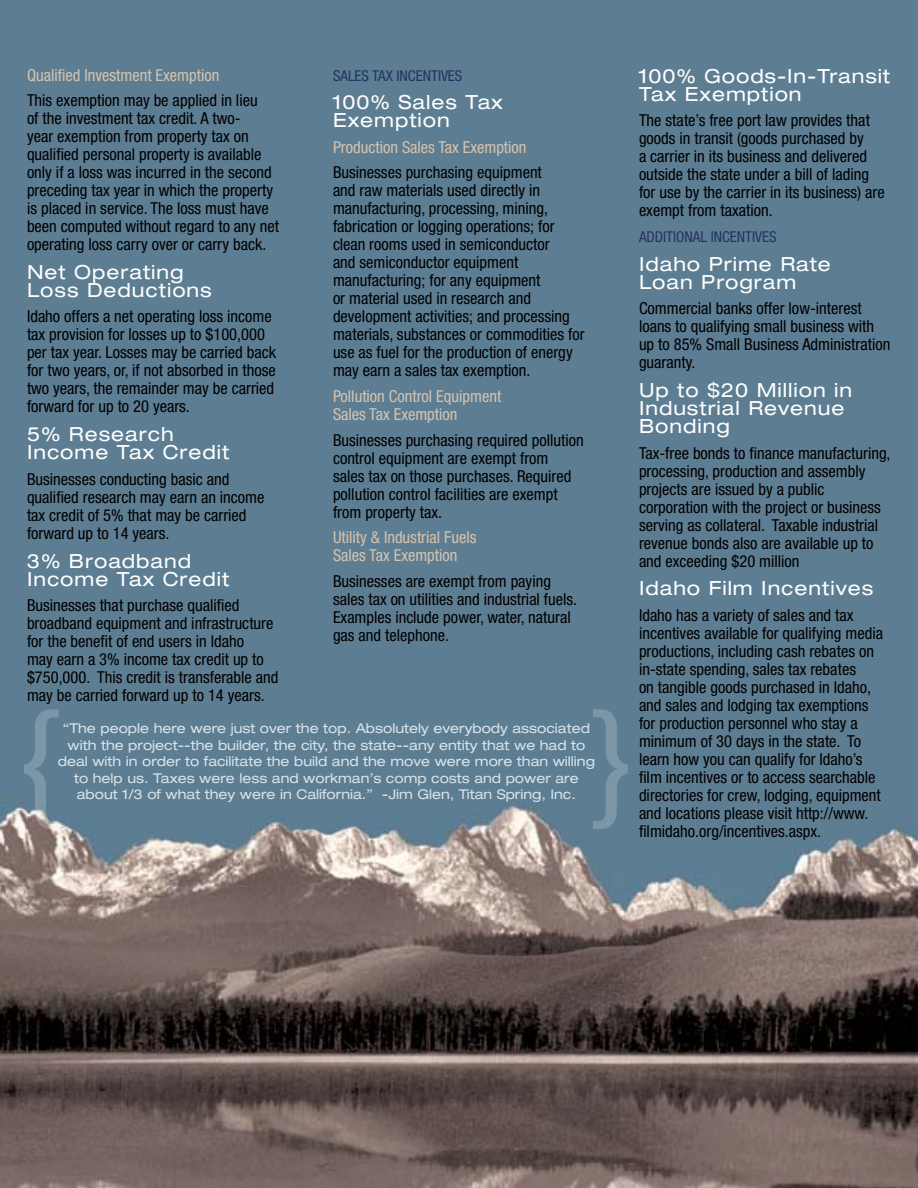
<style>
.page{position:relative;width:918px;height:1188px;background:#fff}
.page>*{position:absolute;margin:0;border:0;box-sizing:border-box;transform-origin:0 0}
.t1{font:expanded 132px "Helvetica Neue";color:#fff}
.t2{font:expanded 19.5px/18px "Helvetica Neue";letter-spacing:.05em;color:#fff}
.t3{font:condensed 16.5px/18px "Helvetica Neue";color:#000}
.t4{font:condensed 16.5px/18px "Helvetica Neue";color:#d6c3ad}
.t5{font:condensed 15px "Helvetica Neue";color:#233363}
.t6{font:expanded 13.5px/16.5px "Helvetica Neue";color:#d8e3e9;text-align:center}
</style>
<div class="page">
<img style="left:0;top:0;width:918px;height:1188px">
<p class="t4" style="left:27px;top:66px;width:194px">Qualified Investment Exemption</p>
<p class="t3" style="left:27px;top:91px;width:253px">This exemption may be applied in lieu<br>of the investment tax credit. A two-<br>year exemption from property tax on qualified personal property is available only if a loss was incurred in the second preceding tax year in which the property is placed in service. The loss must have been computed without regard to any net operating loss carry over or carry back.</p>
<p class="t2" style="left:27px;top:263px;width:186px">Net Operating<br>Loss Deductions</p>
<p class="t3" style="left:27px;top:307px;width:251px">Idaho offers a net operating loss income tax provision for losses up to $100,000 per tax year. Losses may be carried back for two years, or, if not absorbed in those two years, the remainder may be carried forward for up to 20 years.</p>
<p class="t2" style="left:27px;top:425px;width:204px">5% Research<br>Income Tax Credit</p>
<p class="t3" style="left:27px;top:470px;width:239px">Businesses conducting basic and qualified research may earn an income tax credit of 5% that may be carried forward up to 14 years.</p>
<p class="t2" style="left:27px;top:551px;width:204px">3% Broadband<br>Income Tax Credit</p>
<p class="t3" style="left:27px;top:596px;width:253px">Businesses that purchase qualified broadband equipment and infrastructure for the benefit of end users in Idaho<br>may earn a 3% income tax credit up to $750,000. This credit is transferable and may be carried forward up to 14 years.</p>
<p class="t5" style="left:333px;top:67px;width:131px">SALES TAX INCENTIVES</p>
<p class="t2" style="left:333px;top:93px;width:171px">100% Sales Tax<br>Exemption</p>
<p class="t4" style="left:333px;top:138px;width:195px">Production Sales Tax Exemption</p>
<p class="t3" style="left:333px;top:163px;width:253px">Businesses purchasing equipment<br>and raw materials used directly in manufacturing, processing, mining, fabrication or logging operations; for clean rooms used in semiconductor<br>and semiconductor equipment manufacturing; for any equipment<br>or material used in research and development activities; and processing materials, substances or commodities for use as fuel for the production of energy may earn a sales tax exemption.</p>
<p class="t4" style="left:333px;top:387px;width:170px">Pollution Control Equipment<br>Sales Tax Exemption</p>
<p class="t3" style="left:333px;top:431px;width:252px">Businesses purchasing required pollution control equipment are exempt from sales tax on those purchases. Required pollution control facilities are exempt from property tax.</p>
<p class="t4" style="left:333px;top:528px;width:145px">Utility &amp; Industrial Fuels<br>Sales Tax Exemption</p>
<p class="t3" style="left:333px;top:572px;width:246px">Businesses are exempt from paying sales tax on utilities and industrial fuels.<br>Examples include power, water, natural gas and telephone.</p>
<h1 class="t1" style="left:18px;top:677px;width:45px">{</h1>
<h1 class="t1" style="left:590px;top:677px;width:45px">}</h1>
<p class="t6" style="left:58px;top:720px;width:539px">“The people here were just over the top. Absolutely everybody associated with the project--the builder, the city, the state--any entity that we had to deal with in order to facilitate the build and the move were more than willing to help us. Taxes were less and workman’s comp costs and power are</p>
<p class="t6" style="left:77px;top:786px;width:501px">about 1/3 of what they were in California.” -Jim Glen, Titan Spring, Inc.</p>
<p class="t2" style="left:639px;top:66px;width:253px">100% Goods-In-Transit<br>Tax Exemption</p>
<p class="t3" style="left:639px;top:111px;width:247px">The state’s free port law provides that goods in transit (goods purchased by<br>a carrier in its business and delivered outside the state under a bill of lading for use by the carrier in its business) are exempt from taxation.</p>
<p class="t5" style="left:639px;top:228px;width:139px">ADDITIONAL INCENTIVES</p>
<p class="t2" style="left:639px;top:254px;width:193px">Idaho Prime Rate<br>Loan Program</p>
<p class="t3" style="left:639px;top:299px;width:253px">Commercial banks offer low-interest loans to qualifying small business with up to 85% Small Business Administration guaranty.</p>
<p class="t2" style="left:639px;top:381px;width:215px">Up to $20 Million in<br>Industrial Revenue<br>Bonding</p>
<p class="t3" style="left:639px;top:444px;width:253px">Tax-free bonds to finance manufacturing, processing, production and assembly projects are issued by a public corporation with the project or business serving as collateral. Taxable industrial revenue bonds also are available up to and exceeding $20 million</p>
<p class="t2" style="left:639px;top:579px;width:236px">Idaho Film Incentives</p>
<p class="t3" style="left:639px;top:606px;width:246px">Idaho has a variety of sales and tax incentives available for qualifying media productions, including cash rebates on in-state spending, sales tax rebates<br>on tangible goods purchased in Idaho, and sales and lodging tax exemptions for production personnel who stay a minimum of 30 days in the state. To learn how you can qualify for Idaho’s film incentives or to access searchable directories for crew, lodging, equipment and locations please visit http://www. filmidaho.org/incentives.aspx.</p>
</div>
